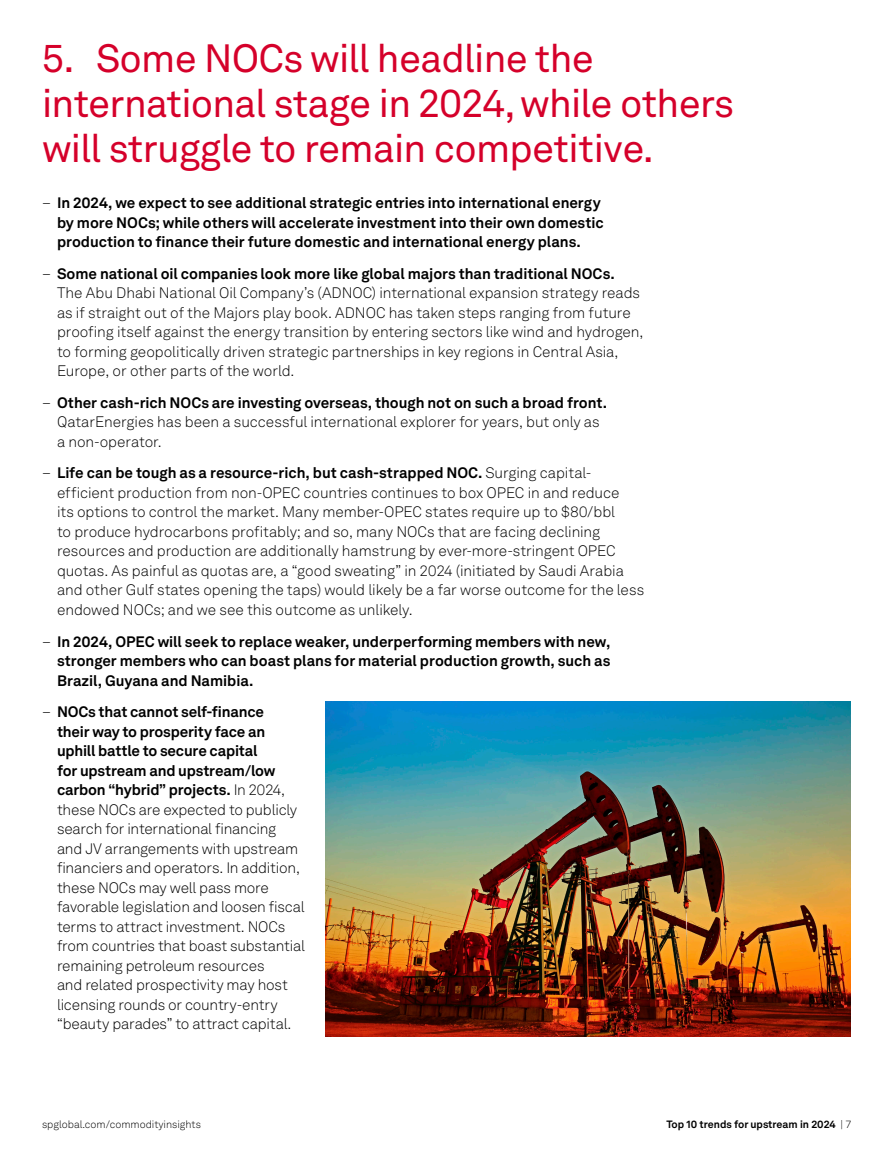
<style>
.page{position:relative;width:893px;height:1170px;background:#fff}
.page>*{position:absolute;margin:0;border:0;box-sizing:border-box;transform-origin:0 0}
.t1{font:39px/45px "Akkurat LL";letter-spacing:-.02em;color:#d5002a}
.t2{font:300 15px/19.5px "Akkurat LL";letter-spacing:-.01em;color:#000}
.t3{font:700 15px/19.5px "Akkurat LL";letter-spacing:-.005em;color:#000}
.t4{font:700 10.5px "Akkurat LL";color:#000}
.t5{font:300 10.5px "Akkurat LL";color:#000}
.s1{font-weight:300}
.s2{font-weight:700}
</style>
<div class="page">
<img style="left:325px;top:702px;width:526px;height:334px">
<p class="t1" style="left:42px;top:34px;width:694px">5. Some NOCs will headline the international stage in 2024, while others will struggle to remain competitive.</p>
<p class="t3" style="left:57px;top:192px;width:548px;text-indent:-15px"><span class="s1">–</span> In 2024, we expect to see additional strategic entries into international energy by more NOCs; while others will accelerate investment into their own domestic production to finance their future domestic and international energy plans.</p>
<p class="t2" style="left:57px;top:263px;width:588px;text-indent:-15px">– <span class="s2">Some national oil companies look more like global majors than traditional NOCs.<br></span>The Abu Dhabi National Oil Company’s (ADNOC) international expansion strategy reads as if straight out of the Majors play book. ADNOC has taken steps ranging from future proofing itself against the energy transition by entering sectors like wind and hydrogen, to forming geopolitically driven strategic partnerships in key regions in Central Asia, Europe, or other parts of the world.</p>
<p class="t2" style="left:57px;top:392px;width:552px;text-indent:-15px">– <span class="s2">Other cash-rich NOCs are investing overseas, though not on such a broad front.<br></span>QatarEnergies has been a successful international explorer for years, but only as a non-operator.</p>
<p class="t2" style="left:57px;top:463px;width:589px;text-indent:-15px">– <span class="s2">Life can be tough as a resource-rich, but cash-strapped NOC.</span> Surging capital&shy;efficient production from non-OPEC countries continues to box OPEC in and reduce<br>its options to control the market. Many member-OPEC states require up to $80/bbl<br>to produce hydrocarbons profitably; and so, many NOCs that are facing declining resources and production are additionally hamstrung by ever-more-stringent OPEC quotas. As painful as quotas are, a “good sweating” in 2024 (initiated by Saudi Arabia and other Gulf states opening the taps) would likely be a far worse outcome for the less endowed NOCs; and we see this outcome as unlikely.</p>
<p class="t3" style="left:57px;top:630px;width:555px;text-align:justify;text-indent:-15px"><span class="s1">–</span> In 2024, OPEC will seek to replace weaker, underperforming members with new, stronger members who can boast plans for material production growth, such as Brazil, Guyana and Namibia.</p>
<p class="t2" style="left:57px;top:701px;width:249px;text-indent:-15px">– <span class="s2">NOCs that cannot self-finance<br>their way to prosperity face an uphill battle to secure capital<br>for upstream and upstream/low carbon “hybrid” projects.</span> In 2024, these NOCs are expected to publicly search for international financing and JV arrangements with upstream financiers and operators. In addition, these NOCs may well pass more favorable legislation and loosen fiscal terms to attract investment. NOCs from countries that boast substantial remaining petroleum resources<br>and related prospectivity may host licensing rounds or country-entry “beauty parades” to attract capital.</p>
<p class="t5" style="left:42px;top:1116px;width:160px">spglobal.com/commodityinsights</p>
<p class="t4" style="left:666px;top:1116px;width:186px">Top 10 trends for upstream in 2024 <span class="s1">| 7</span></p>
</div>
